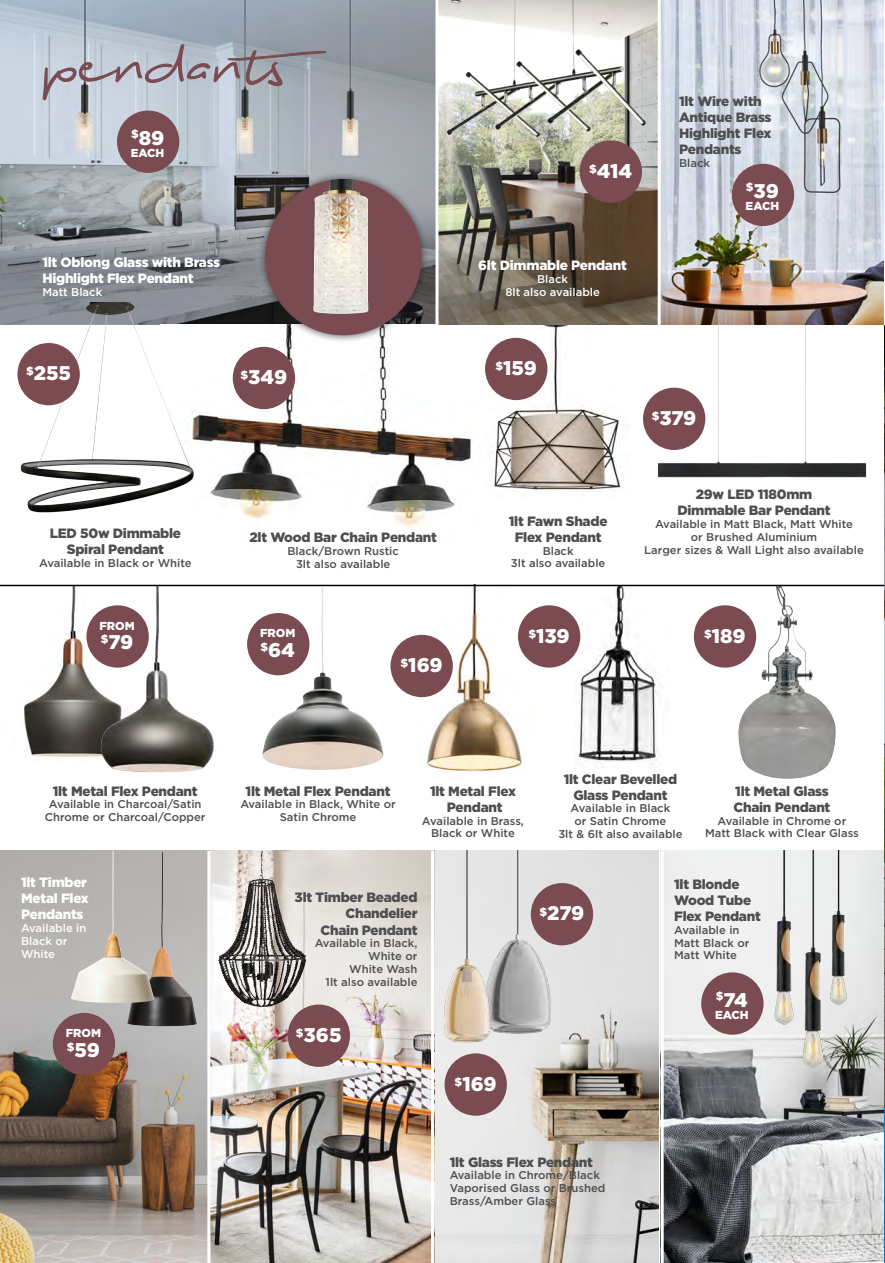
<style>
.page{position:relative;width:885px;height:1263px;background:#fff}
.page>*{position:absolute;margin:0;border:0;box-sizing:border-box;transform-origin:0 0}
.t1{font:900 19.8px "Gotham";letter-spacing:-.005em;color:#fff}
.t2{font:900 13.5px/16.2px "Gotham";letter-spacing:-.02em;color:#4e4e50;text-align:center}
.t3{font:900 13.5px/16.2px "Gotham";letter-spacing:-.02em;color:#fff}
.t4{font:900 11.55px "Gotham";color:#fff}
.description{font:500 11.25px/12.8px "Gotham";color:#4e4e50;text-align:center}
.description-2{font:500 11.25px/12.8px "Gotham";color:#fff}
</style>
<div class="page">
<img style="left:0;top:0;width:883px;height:324px">
<svg style="left:43px;top:44px;width:283px;height:56px;background:#acafb9"></svg>
<svg style="left:0;top:198px;width:435px;height:126px;background:#868b91"></svg>
<img style="left:884px;top:500px;width:1px;height:363px">
<hr style="left:884px;top:324px;width:1px;height:176px;background:#4e4e50">
<img style="left:883px;top:864px;width:1px;height:243px">
<hr style="left:884px;top:1107px;width:1px;height:156px;background:#0972b9">
<img style="left:870px;top:108px;width:14px;height:147px">
<img style="left:434px;top:851px;width:224px;height:412px">
<img style="left:210px;top:851px;width:221px;height:412px">
<img style="left:0;top:851px;width:207px;height:412px">
<img style="left:0;top:586px;width:60px;height:171px">
<img style="left:60px;top:586px;width:197px;height:187px">
<img style="left:229px;top:324px;width:256px;height:203px">
<img style="left:485px;top:324px;width:143px;height:167px">
<img style="left:646px;top:203px;width:230px;height:275px">
<img style="left:431px;top:0;width:233px;height:142px">
<img style="left:0;top:302px;width:229px;height:211px">
<img style="left:736px;top:586px;width:100px;height:193px">
<img style="left:218px;top:851px;width:67px;height:156px">
<img style="left:574px;top:586px;width:95px;height:179px">
<img style="left:262px;top:587px;width:121px;height:183px">
<img style="left:127px;top:852px;width:70px;height:174px">
<img style="left:71px;top:851px;width:83px;height:152px">
<img style="left:498px;top:851px;width:95px;height:189px">
<img style="left:421px;top:851px;width:77px;height:202px">
<div style="left:117px;top:111px;width:62px;height:62px;background:#7a4b51;border-radius:50%"></div>
<img style="left:403px;top:586px;width:159px;height:186px">
<div style="left:579px;top:140px;width:63px;height:63px;background:#7a4b51;border-radius:50%"></div>
<div style="left:731px;top:164px;width:63px;height:62px;background:#7a4b51;border-radius:50%"></div>
<hr style="left:435px;top:0;width:3px;height:332px;background:#fff">
<hr style="left:657px;top:0;width:3px;height:332px;background:#fff">
<hr style="left:0;top:585px;width:884px;height:1px;background:#000">
<div style="left:17px;top:343px;width:63px;height:62px;background:#7a4b51;border-radius:50%"></div>
<div style="left:233px;top:347px;width:62px;height:62px;background:#7a4b51;border-radius:50%"></div>
<div style="left:485px;top:338px;width:62px;height:62px;background:#7a4b51;border-radius:50%"></div>
<div style="left:643px;top:388px;width:62px;height:62px;background:#7a4b51;border-radius:50%"></div>
<div style="left:86px;top:605px;width:63px;height:63px;background:#7a4b51;border-radius:50%"></div>
<div style="left:247px;top:613px;width:62px;height:62px;background:#7a4b51;border-radius:50%"></div>
<div style="left:390px;top:635px;width:63px;height:62px;background:#7a4b51;border-radius:50%"></div>
<div style="left:693px;top:605px;width:63px;height:63px;background:#7a4b51;border-radius:50%"></div>
<img style="left:663px;top:851px;width:220px;height:412px">
<hr style="left:431px;top:851px;width:3px;height:412px;background:#fff">
<div style="left:287px;top:1004px;width:63px;height:63px;background:#7a4b51;border-radius:50%"></div>
<div style="left:444px;top:1053px;width:63px;height:63px;background:#7a4b51;border-radius:50%"></div>
<div style="left:518px;top:605px;width:62px;height:63px;background:#7a4b51;border-radius:50%"></div>
<div style="left:530px;top:883px;width:63px;height:62px;background:#7a4b51;border-radius:50%"></div>
<img style="left:763px;top:851px;width:26px;height:183px">
<img style="left:789px;top:851px;width:45px;height:226px">
<img style="left:820px;top:851px;width:35px;height:162px">
<div style="left:701px;top:972px;width:62px;height:63px;background:#7a4b51;border-radius:50%"></div>
<div style="left:53px;top:1013px;width:62px;height:62px;background:#7a4b51;border-radius:50%"></div>
<div style="left:257px;top:171px;width:173px;height:173px;background:#231f20;opacity:.75"></div>
<div style="left:265px;top:179px;width:156px;height:156px;background:#7a4b51;border-radius:50%"></div>
<img style="left:273px;top:179px;width:137px;height:156px">
<p class="t1" style="left:131px;top:124px;width:35px"><sup>$</sup>89</p>
<p class="t4" style="left:131px;top:145px;width:35px">EACH</p>
<p class="t3" style="left:42px;top:254px;width:179px">1lt Oblong Glass with Brass<br>Highlight Flex Pendant</p>
<p class="description-2" style="left:42px;top:285px;width:61px">Matt Black</p>
<p class="t1" style="left:26px;top:360px;width:46px"><sup>$</sup>255</p>
<p class="t1" style="left:240px;top:363px;width:48px"><sup>$</sup>349</p>
<p class="t2" style="left:50px;top:525px;width:133px">LED 50w Dimmable<br>Spiral Pendant</p>
<p class="description" style="left:39px;top:556px;width:154px">Available in Black or White</p>
<p class="t4" style="left:99px;top:617px;width:37px">FROM</p>
<p class="t1" style="left:101px;top:628px;width:34px"><sup>$</sup>79</p>
<p class="t2" style="left:249px;top:529px;width:189px">2lt Wood Bar Chain Pendant</p>
<p class="description" style="left:287px;top:544px;width:113px">Black/Brown Rustic</p>
<p class="description" style="left:296px;top:557px;width:96px">3lt also available</p>
<p class="t4" style="left:260px;top:625px;width:37px">FROM</p>
<p class="t1" style="left:260px;top:636px;width:36px"><sup>$</sup>64</p>
<p class="t1" style="left:400px;top:651px;width:43px"><sup>$</sup>169</p>
<p class="t1" style="left:589px;top:157px;width:44px"><sup>$</sup>414</p>
<p class="t3" style="left:478px;top:257px;width:150px">6lt Dimmable Pendant</p>
<p class="description-2" style="left:537px;top:272px;width:32px">Black</p>
<p class="description-2" style="left:505px;top:285px;width:96px">8lt also available</p>
<p class="t2" style="left:679px;top:93px;width:94px;text-align:left">1lt Wire with<br>Antique Brass<br>Highlight Flex<br>Pendants</p>
<p class="description" style="left:679px;top:156px;width:32px">Black</p>
<p class="t1" style="left:745px;top:177px;width:34px"><sup>$</sup>39</p>
<p class="t4" style="left:745px;top:198px;width:35px">EACH</p>
<p class="t1" style="left:495px;top:354px;width:43px"><sup>$</sup>159</p>
<p class="t2" style="left:508px;top:513px;width:100px">1lt Fawn Shade<br>Flex Pendant</p>
<p class="description" style="left:542px;top:544px;width:32px">Black</p>
<p class="description" style="left:511px;top:557px;width:96px">3lt also available</p>
<p class="t1" style="left:528px;top:622px;width:43px"><sup>$</sup>139</p>
<p class="t1" style="left:651px;top:404px;width:46px"><sup>$</sup>379</p>
<p class="t2" style="left:677px;top:486px;width:155px">29w LED 1180mm<br>Dimmable Bar Pendant</p>
<p class="description" style="left:655px;top:518px;width:199px">Available in Matt Black, Matt White or Brushed Aluminium</p>
<p class="description" style="left:644px;top:543px;width:221px">Larger sizes &amp; Wall Light also available</p>
<p class="t1" style="left:704px;top:622px;width:43px"><sup>$</sup>189</p>
<p class="t2" style="left:53px;top:783px;width:146px">1lt Metal Flex Pendant</p>
<p class="description" style="left:45px;top:798px;width:162px">Available in Charcoal/Satin<br>Chrome or Charcoal/Copper</p>
<p class="t3" style="left:21px;top:874px;width:69px">1lt Timber<br>Metal Flex<br>Pendants</p>
<p class="description-2" style="left:21px;top:922px;width:67px">Available in<br>Black or<br>White</p>
<p class="t4" style="left:66px;top:1025px;width:37px">FROM</p>
<p class="t1" style="left:67px;top:1036px;width:35px"><sup>$</sup>59</p>
<p class="t2" style="left:245px;top:783px;width:146px">1lt Metal Flex Pendant</p>
<p class="description" style="left:240px;top:798px;width:157px">Available in Black, White or<br>Satin Chrome</p>
<p class="t2" style="left:430px;top:783px;width:87px">1lt Metal Flex<br>Pendant</p>
<p class="description" style="left:422px;top:814px;width:103px">Available in Brass,<br>Black or White</p>
<p class="t2" style="left:294px;top:889px;width:124px;text-align:right">3lt Timber Beaded<br>Chandelier<br>Chain Pendant</p>
<p class="description" style="left:315px;top:937px;width:104px;text-align:right">Available in Black,<br>White or<br>White Wash</p>
<p class="description" style="left:325px;top:975px;width:93px">1lt also available</p>
<p class="t1" style="left:296px;top:1021px;width:47px"><sup>$</sup>365</p>
<p class="t1" style="left:454px;top:1070px;width:43px"><sup>$</sup>169</p>
<p class="t2" style="left:563px;top:770px;width:115px">1lt Clear Bevelled<br>Glass Pendant</p>
<p class="description" style="left:570px;top:802px;width:101px">Available in Black or Satin Chrome</p>
<p class="description" style="left:558px;top:827px;width:126px">3lt &amp; 6lt also available</p>
<p class="t2" style="left:733px;top:783px;width:98px;text-align:left">1lt Metal Glass<br>Chain Pendant</p>
<p class="description" style="left:705px;top:814px;width:155px">Available in Chrome or<br>Matt Black with Clear Glass</p>
<p class="t1" style="left:539px;top:900px;width:46px"><sup>$</sup>279</p>
<p class="t2" style="left:674px;top:876px;width:88px;text-align:left">1lt Blonde<br>Wood Tube<br>Flex Pendant</p>
<p class="description" style="left:674px;top:923px;width:77px;text-align:left">Available in<br>Matt Black or<br>Matt White</p>
<p class="t1" style="left:716px;top:986px;width:33px"><sup>$</sup>74</p>
<p class="t4" style="left:715px;top:1007px;width:35px">EACH</p>
<p class="t2" style="left:449px;top:1154px;width:145px">1lt Glass Flex Pendant</p>
<p class="description" style="left:449px;top:1169px;width:157px;text-align:left">Available in Chrome/Black<br>Vaporised Glass or Brushed<br>Brass/Amber Glass</p>
</div>
